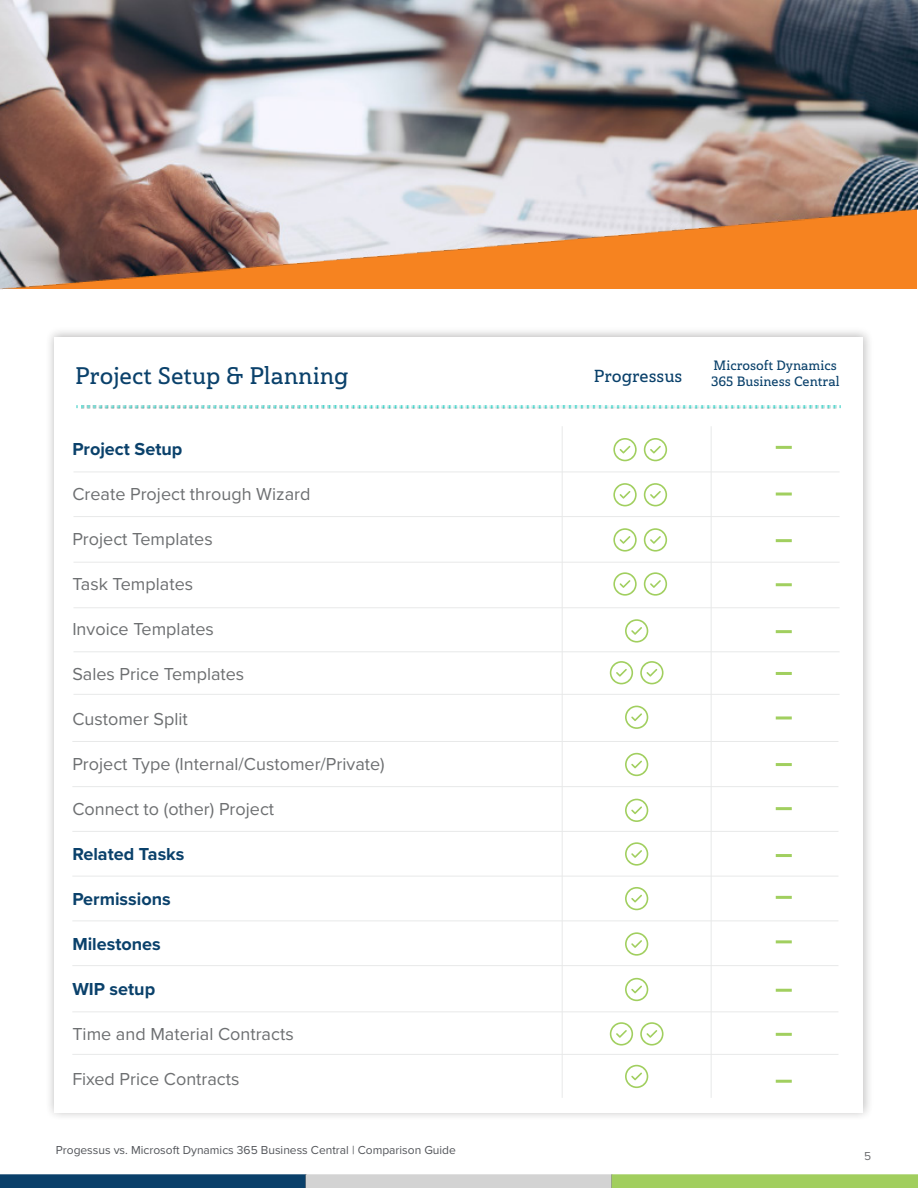
<style>
.page{position:relative;width:918px;height:1188px;background:#fff}
.page>*{position:absolute;margin:0;border:0;box-sizing:border-box;transform-origin:0 0}
.t1{font:24px "Haboro Slab Nor Dem";color:#0a416b}
.t2{font:18px "Proxima Nova";color:#6d6f71}
.t3{font:700 18px "Proxima Nova";color:#0a416b}
.t4{font:17.4px "Haboro Slab Nor Dem";color:#0a416b}
.t5{font:13.5px/16.2px "Haboro Slab Nor Dem";color:#0a416b}
.t6{font:12px "Proxima Nova";color:#53555a}
.t7{font:12px "Proxima Nova";color:#6d6e71}
</style>
<div class="page">
<img style="left:0;top:1174px;width:918px;height:14px">
<img style="left:0;top:0;width:918px;height:290px">
<img style="left:81px;top:405px;width:756px;height:4px">
<svg style="left:613px;top:438px;width:24px;height:23px"></svg>
<svg style="left:644px;top:438px;width:23px;height:23px"></svg>
<svg style="left:613px;top:483px;width:24px;height:23px"></svg>
<svg style="left:644px;top:483px;width:23px;height:23px"></svg>
<svg style="left:613px;top:528px;width:24px;height:24px"></svg>
<svg style="left:644px;top:528px;width:23px;height:24px"></svg>
<svg style="left:613px;top:572px;width:24px;height:24px"></svg>
<svg style="left:644px;top:572px;width:23px;height:24px"></svg>
<svg style="left:610px;top:661px;width:23px;height:23px"></svg>
<svg style="left:640px;top:661px;width:24px;height:23px"></svg>
<svg style="left:610px;top:1022px;width:23px;height:24px"></svg>
<svg style="left:640px;top:1022px;width:24px;height:24px"></svg>
<svg style="left:625px;top:619px;width:23px;height:24px"></svg>
<svg style="left:625px;top:706px;width:23px;height:23px"></svg>
<svg style="left:625px;top:753px;width:23px;height:23px"></svg>
<svg style="left:625px;top:799px;width:23px;height:23px"></svg>
<svg style="left:625px;top:842px;width:23px;height:24px"></svg>
<svg style="left:625px;top:887px;width:23px;height:23px"></svg>
<svg style="left:625px;top:932px;width:23px;height:24px"></svg>
<svg style="left:625px;top:978px;width:23px;height:23px"></svg>
<svg style="left:625px;top:1065px;width:23px;height:23px"></svg>
<hr style="left:776px;top:583px;width:16px;height:3px;background:#a1cf5f">
<hr style="left:776px;top:807px;width:16px;height:3px;background:#a1cf5f">
<hr style="left:776px;top:1033px;width:16px;height:3px;background:#a1cf5f">
<hr style="left:776px;top:446px;width:16px;height:3px;background:#a1cf5f">
<hr style="left:776px;top:539px;width:16px;height:3px;background:#a1cf5f">
<hr style="left:776px;top:763px;width:16px;height:3px;background:#a1cf5f">
<hr style="left:776px;top:989px;width:16px;height:3px;background:#a1cf5f">
<hr style="left:776px;top:630px;width:16px;height:3px;background:#a1cf5f">
<hr style="left:776px;top:854px;width:16px;height:3px;background:#a1cf5f">
<hr style="left:776px;top:1080px;width:16px;height:3px;background:#a1cf5f">
<hr style="left:776px;top:672px;width:16px;height:3px;background:#a1cf5f">
<hr style="left:776px;top:896px;width:16px;height:3px;background:#a1cf5f">
<hr style="left:776px;top:716px;width:16px;height:3px;background:#a1cf5f">
<hr style="left:776px;top:940px;width:16px;height:3px;background:#a1cf5f">
<hr style="left:776px;top:493px;width:16px;height:3px;background:#a1cf5f">
<hr style="left:74px;top:472px;width:766px;height:1px;background:#e8e9e9">
<hr style="left:74px;top:516px;width:766px;height:1px;background:#e8e9e9">
<hr style="left:74px;top:562px;width:766px;height:1px;background:#e8e9e9">
<hr style="left:74px;top:607px;width:766px;height:1px;background:#e8e9e9">
<hr style="left:74px;top:651px;width:766px;height:1px;background:#e8e9e9">
<hr style="left:74px;top:694px;width:766px;height:1px;background:#e8e9e9">
<hr style="left:72px;top:741px;width:766px;height:1px;background:#e8e9e9">
<hr style="left:72px;top:786px;width:766px;height:1px;background:#e8e9e9">
<hr style="left:72px;top:831px;width:766px;height:1px;background:#e8e9e9">
<hr style="left:72px;top:876px;width:766px;height:1px;background:#e8e9e9">
<hr style="left:72px;top:920px;width:766px;height:1px;background:#e8e9e9">
<hr style="left:72px;top:965px;width:766px;height:1px;background:#e8e9e9">
<hr style="left:72px;top:1011px;width:766px;height:1px;background:#e8e9e9">
<hr style="left:72px;top:1054px;width:766px;height:1px;background:#e8e9e9">
<hr style="left:562px;top:426px;width:1px;height:672px;background:#e8e9e9">
<hr style="left:711px;top:426px;width:1px;height:672px;background:#e8e9e9">
<h1 class="t1" style="left:75px;top:360px;width:275px">Project Setup &amp; Planning</h1>
<p class="t3" style="left:72px;top:435px;width:112px">Project Setup</p>
<p class="t2" style="left:72px;top:480px;width:240px">Create Project through Wizard</p>
<p class="t2" style="left:72px;top:525px;width:142px">Project Templates</p>
<p class="t2" style="left:72px;top:570px;width:122px">Task Templates</p>
<p class="t2" style="left:72px;top:615px;width:143px">Invoice Templates</p>
<p class="t2" style="left:72px;top:660px;width:174px">Sales Price Templates</p>
<p class="t2" style="left:72px;top:705px;width:117px">Customer Split</p>
<p class="t2" style="left:72px;top:750px;width:314px">Project Type (Internal/Customer/Private)</p>
<p class="t2" style="left:72px;top:795px;width:203px">Connect to (other) Project</p>
<p class="t3" style="left:72px;top:840px;width:114px">Related Tasks</p>
<p class="t3" style="left:72px;top:885px;width:100px">Permissions</p>
<p class="t3" style="left:72px;top:930px;width:90px">Milestones</p>
<p class="t3" style="left:72px;top:975px;width:84px">WIP setup</p>
<p class="t2" style="left:72px;top:1020px;width:223px">Time and Material Contracts</p>
<p class="t2" style="left:72px;top:1065px;width:169px">Fixed Price Contracts</p>
<p class="t6" style="left:56px;top:1141px;width:402px">Progessus vs. Microsoft Dynamics 365 Business Central | Comparison Guide</p>
<p class="t4" style="left:594px;top:364px;width:90px">Progressus</p>
<p class="t5" style="left:711px;top:357px;width:130px">Microsoft Dynamics<br>365 Business Central</p>
<p class="t7" style="left:864px;top:1147px;width:9px">5</p>
</div>
